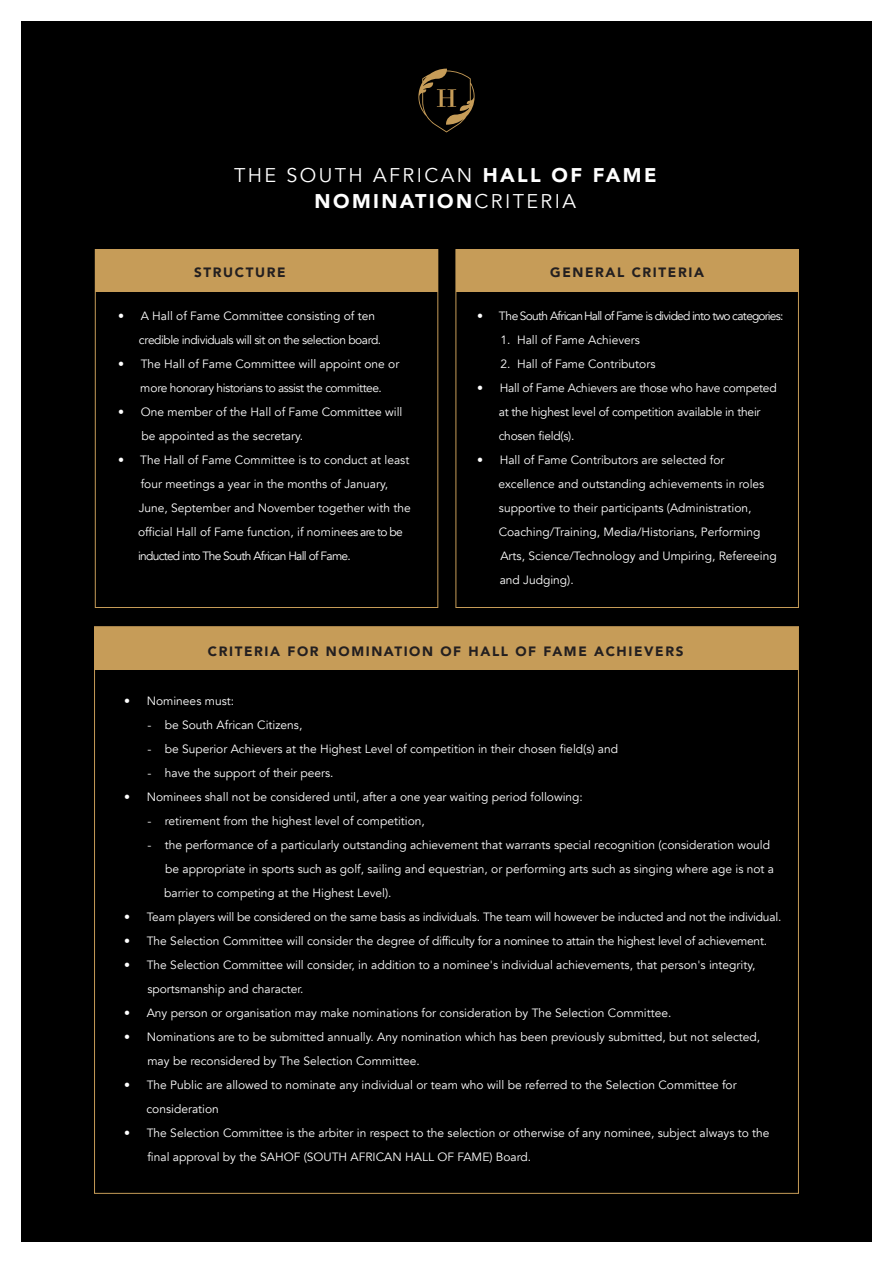
<style>
.page{position:relative;width:893px;height:1263px;background:#fff}
.page>*{position:absolute;margin:0;border:0;box-sizing:border-box;transform-origin:0 0}
.t1{font:19.8px/25.8px "Avenir";letter-spacing:.12em;color:#fff;text-align:center}
.t2{font:900 13.5px "Avenir";letter-spacing:.12em;color:#231f20}
.t3{font:12px/24px "Avenir";color:#fff}
.t4{font:12px/24px "Avenir";letter-spacing:-.02em;color:#fff}
.t5{font:12px/24px "Avenir";letter-spacing:-.04em;color:#fff}
.t6{font:12px "Avenir";letter-spacing:-.06em;color:#fff}
.s1{font-weight:900}
</style>
<div class="page">
<div style="left:21px;top:21px;width:851px;height:1221px;background:#000"></div>
<svg style="left:418px;top:69px;width:57px;height:63px"></svg>
<div style="left:95px;top:250px;width:343px;height:42px;background:#c69c58"></div>
<div style="left:456px;top:250px;width:342px;height:42px;background:#c69c58"></div>
<div style="left:95px;top:627px;width:703px;height:42px;background:#c69c58"></div>
<h1 class="t1" style="left:234px;top:162px;width:424px">THE SOUTH AFRICAN <span class="s1">HALL OF FAME<br>NOMINATION</span>CRITERIA</h1>
<p class="t2" style="left:194px;top:260px;width:93px">STRUCTURE</p>
<p class="t5" style="left:139px;top:304px;width:244px;text-indent:-21px">• A Hall of Fame Committee consisting of ten credible individuals will sit on the selection board.</p>
<p class="t5" style="left:118px;top:352px;width:283px;text-align:center">• The Hall of Fame Committee will appoint one or more honorary historians to assist the committee.</p>
<p class="t3" style="left:141px;top:400px;width:263px;text-indent:-23px">• One member of the Hall of Fame Committee will be appointed as the secretary.</p>
<p class="t3" style="left:138px;top:448px;width:274px;text-indent:-20px">• The Hall of Fame Committee is to conduct at least four meetings a year in the months of January, June, September and November together with the official Hall of Fame function, if nominees are to be inducted into The South African Hall of Fame.</p>
<p class="t2" style="left:550px;top:260px;width:155px">GENERAL CRITERIA</p>
<p class="t6" style="left:477px;top:309px;width:308px">• The South AfricanHall of Fame is divided into two categories:</p>
<p class="t3" style="left:500px;top:328px;width:141px">1. Hall of Fame Achievers</p>
<p class="t3" style="left:500px;top:352px;width:157px">2. Hall of Fame Contributors</p>
<p class="t4" style="left:499px;top:376px;width:279px;text-indent:-22px">• Hall of Fame Achievers are those who have competed at the highest level of competition available in their chosen field(s).</p>
<p class="t3" style="left:498px;top:448px;width:280px;text-indent:-21px">• Hall of Fame Contributors are selected for excellence and outstanding achievements in roles supportive to their participants (Administration, Coaching/Training, Media/Historians, Performing Arts, Science/Technology and Umpiring, Refereeing and Judging).</p>
<p class="t2" style="left:208px;top:639px;width:477px">CRITERIA FOR NOMINATION OF HALL OF FAME ACHIEVERS</p>
<p class="t3" style="left:124px;top:689px;width:112px">• Nominees must:</p>
<p class="t3" style="left:147px;top:713px;width:156px">- be South African Citizens,</p>
<p class="t3" style="left:147px;top:737px;width:472px">- be Superior Achievers at the Highest Level of competition in their chosen field(s) and</p>
<p class="t3" style="left:147px;top:761px;width:188px">- have the support of their peers.</p>
<p class="t3" style="left:124px;top:785px;width:460px">• Nominees shall not be considered until, after a one year waiting period following:</p>
<p class="t3" style="left:147px;top:809px;width:279px">- retirement from the highest level of competition,</p>
<p class="t3" style="left:164px;top:833px;width:612px;text-indent:-17px">- the performance of a particularly outstanding achievement that warrants special recognition (consideration would be appropriate in sports such as golf, sailing and equestrian, or performing arts such as singing where age is not a barrier to competing at the Highest Level).</p>
<p class="t4" style="left:124px;top:905px;width:659px">• Team players will be considered on the same basis as individuals. The team will however be inducted and not the individual.</p>
<p class="t4" style="left:124px;top:929px;width:644px">• The Selection Committee will consider the degree of difficulty for a nominee to attain the highest level of achievement.</p>
<p class="t3" style="left:147px;top:953px;width:609px;text-indent:-23px">• The Selection Committee will consider, in addition to a nominee's individual achievements, that person's integrity, sportsmanship and character.</p>
<p class="t3" style="left:124px;top:1001px;width:549px">• Any person or organisation may make nominations for consideration by The Selection Committee.</p>
<p class="t3" style="left:147px;top:1025px;width:614px;text-indent:-23px">• Nominations are to be submitted annually. Any nomination which has been previously submitted, but not selected, may be reconsidered by The Selection Committee.</p>
<p class="t3" style="left:146px;top:1073px;width:592px;text-indent:-22px">• The Public are allowed to nominate any individual or team who will be referred to the Selection Committee for consideration</p>
<p class="t3" style="left:147px;top:1121px;width:624px;text-indent:-23px">• The Selection Committee is the arbiter in respect to the selection or otherwise of any nominee, subject always to the final approval by the SAHOF (SOUTH AFRICAN HALL OF FAME) Board.</p>
</div>
